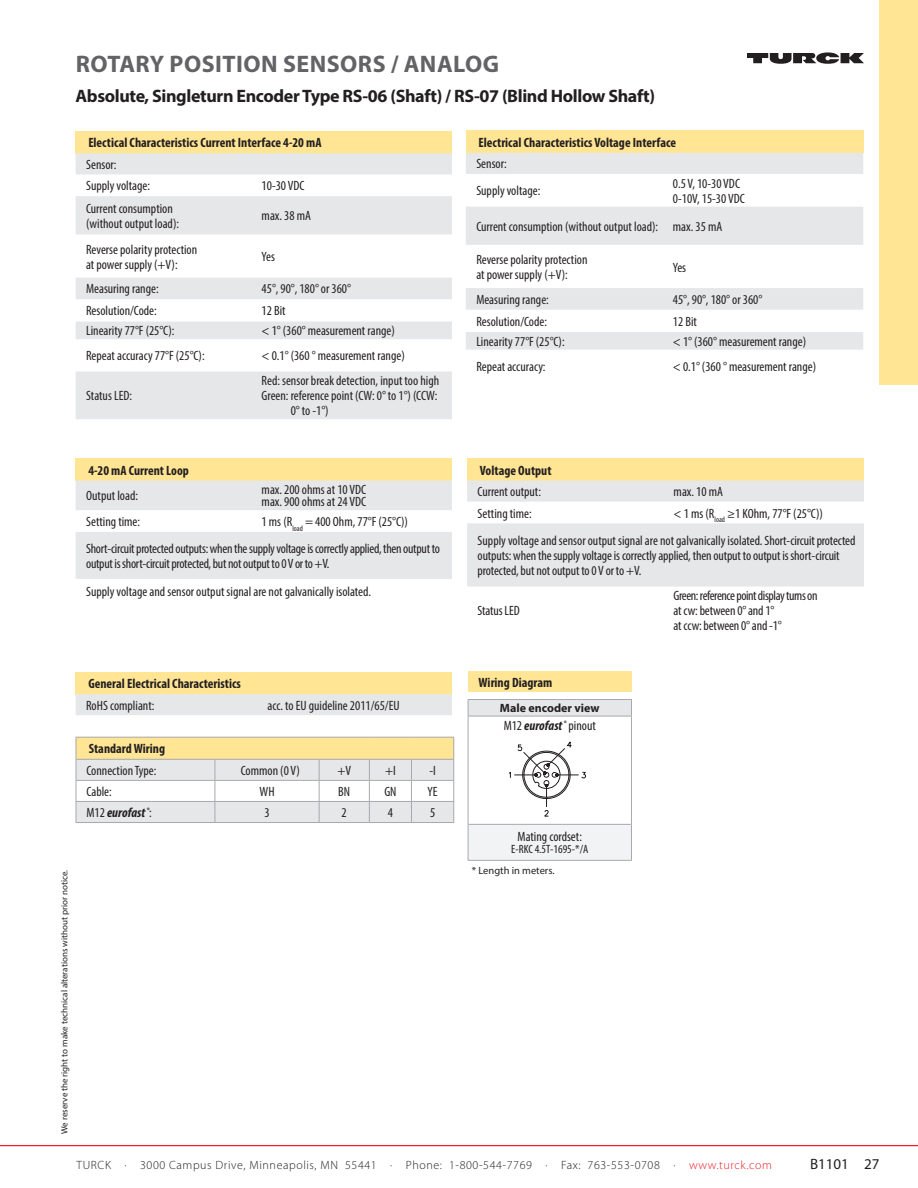
<style>
.page{position:relative;width:918px;height:1188px;background:#fff}
.page>*{position:absolute;margin:0;border:0;box-sizing:border-box;transform-origin:0 0}
.t1{font:700 24px "Myriad Pro";letter-spacing:.02em;color:#636366}
.header_bar{font:700 18px "Myriad Pro";letter-spacing:-.02em;color:#231f20}
.t2{font:15px "Myriad Pro";color:#231f20}
.table_L{font:condensed 13.5px/15px "Myriad Pro";color:#231f20}
.header_text{font:700 condensed 13.5px "Myriad Pro";color:#231f20}
.table_L-2{font:condensed 13.5px/15px "Myriad Pro";letter-spacing:-.02em;color:#231f20}
.table_L-3{font:condensed 13.5px/15px "Myriad Pro";letter-spacing:-.03em;color:#231f20}
.table_C{font:condensed 13.5px "Myriad Pro";color:#231f20}
.table_L-4{font:italic 700 condensed 13.5px "Myriad Pro";color:#231f20}
.table_L-5{font:700 condensed 13.5px "Myriad Pro";color:#231f20}
.t3{font:300 12px "Myriad Pro";letter-spacing:.05em;color:#231f20}
.table_C-2{font:condensed 12px "Myriad Pro";color:#231f20}
.table_C-3{font:700 12px "Myriad Pro";color:#231f20}
.note{font:10.5px "Myriad Pro";color:#231f20}
.t4{font:9px "Myriad Pro";color:#231f20}
.s1{font-weight:400;font-style:normal}
.s2{font-weight:700;font-style:italic}
.s3{color:#ee1d23}
</style>
<div class="page">
<svg style="left:747px;top:52px;width:117px;height:12px"></svg>
<div style="left:879px;top:0;width:39px;height:384px;background:#ffe594"></div>
<hr style="left:0;top:1145px;width:918px;height:1px;background:#ee1d23">
<div style="left:76px;top:131px;width:376px;height:22px;background:#ffe594"></div>
<svg style="left:76px;top:153px;width:376px;height:266px;fill:#e6e7e9"></svg>
<div style="left:76px;top:458px;width:376px;height:23px;background:#ffe594"></div>
<svg style="left:76px;top:481px;width:376px;height:98px"></svg>
<div style="left:76px;top:672px;width:376px;height:22px;background:#ffe594"></div>
<div style="left:76px;top:694px;width:376px;height:21px;background:#e6e7e9"></div>
<hr style="left:76px;top:737px;width:139px;height:1px;background:#a8a9ad">
<hr style="left:215px;top:737px;width:104px;height:1px;background:#a8a9ad">
<hr style="left:319px;top:737px;width:50px;height:1px;background:#a8a9ad">
<hr style="left:369px;top:737px;width:42px;height:1px;background:#a8a9ad">
<hr style="left:411px;top:737px;width:43px;height:1px;background:#a8a9ad">
<svg style="left:76px;top:738px;width:378px;height:85px"></svg>
<hr style="left:76px;top:780px;width:139px;height:1px;background:#a8a9ad">
<hr style="left:215px;top:780px;width:104px;height:1px;background:#a8a9ad">
<hr style="left:319px;top:780px;width:50px;height:1px;background:#a8a9ad">
<hr style="left:369px;top:780px;width:42px;height:1px;background:#a8a9ad">
<hr style="left:411px;top:780px;width:43px;height:1px;background:#a8a9ad">
<div style="left:467px;top:458px;width:397px;height:23px;background:#ffe594"></div>
<svg style="left:467px;top:481px;width:397px;height:105px"></svg>
<div style="left:466px;top:131px;width:397px;height:22px;background:#ffe594"></div>
<svg style="left:466px;top:153px;width:397px;height:197px;fill:#eeeff0"></svg>
<div style="left:468px;top:671px;width:163px;height:21px;background:#ffe594"></div>
<div style="left:468px;top:700px;width:163px;height:16px;background:#e6e7e9"></div>
<div style="left:468px;top:824px;width:163px;height:36px;background:#f2f3f4"></div>
<hr style="left:468px;top:699px;width:164px;height:1px;background:#a8a9ad">
<svg style="left:468px;top:700px;width:1px;height:16px"></svg>
<svg style="left:631px;top:700px;width:1px;height:16px"></svg>
<hr style="left:468px;top:716px;width:164px;height:1px;background:#a8a9ad">
<hr style="left:468px;top:716px;width:1px;height:108px;background:#a8a9ad">
<hr style="left:631px;top:716px;width:1px;height:108px;background:#a8a9ad">
<hr style="left:468px;top:824px;width:164px;height:1px;background:#a8a9ad">
<hr style="left:468px;top:825px;width:1px;height:35px;background:#a8a9ad">
<hr style="left:631px;top:825px;width:1px;height:35px;background:#a8a9ad">
<hr style="left:468px;top:860px;width:164px;height:1px;background:#a8a9ad">
<svg style="left:509px;top:741px;width:77px;height:76px"></svg>
<p class="t1" style="left:76px;top:48px;width:425px">ROTARY POSITION SENSORS / ANALOG</p>
<p class="header_bar" style="left:76px;top:85px;width:581px">Absolute, Singleturn Encoder Type RS-06 (Shaft) / RS-07 (Blind Hollow Shaft)</p>
<p class="header_text" style="left:88px;top:134px;width:235px">Electical Characteristics Current Interface 4-20 mA</p>
<p class="table_L" style="left:86px;top:157px;width:32px">Sensor:</p>
<p class="table_L" style="left:86px;top:178px;width:65px">Supply voltage:</p>
<p class="table_L" style="left:262px;top:178px;width:44px">10-30 VDC</p>
<p class="table_L" style="left:86px;top:201px;width:88px">Current consumption</p>
<p class="table_L" style="left:86px;top:216px;width:94px">(without output load):</p>
<p class="table_L" style="left:262px;top:208px;width:51px">max. 38 mA</p>
<p class="table_L" style="left:86px;top:241px;width:113px">Reverse polarity protection at power supply (+V):</p>
<p class="table_L" style="left:262px;top:249px;width:15px">Yes</p>
<p class="table_L" style="left:86px;top:281px;width:74px">Measuring range:</p>
<p class="table_L" style="left:262px;top:281px;width:91px">45°, 90°, 180° or 360°</p>
<p class="table_L" style="left:86px;top:303px;width:72px">Resolution/Code:</p>
<p class="table_L" style="left:262px;top:303px;width:26px">12 Bit</p>
<p class="table_L" style="left:86px;top:323px;width:90px">Linearity 77°F (25°C):</p>
<p class="table_L" style="left:262px;top:323px;width:135px">&lt; 1° (360° measurement range)</p>
<p class="table_L" style="left:86px;top:348px;width:120px">Repeat accuracy 77°F (25°C):</p>
<p class="table_L" style="left:262px;top:348px;width:145px">&lt; 0.1° (360 ° measurement range)</p>
<p class="table_L" style="left:86px;top:388px;width:47px">Status LED:</p>
<p class="table_L" style="left:262px;top:373px;width:179px">Red: sensor break detection, input too high</p>
<p class="table_L" style="left:291px;top:388px;width:148px;text-indent:-29px">Green: reference point (CW: 0° to 1°) (CCW:<br>0° to -1°)</p>
<p class="header_text" style="left:88px;top:462px;width:102px">4-20 mA Current Loop</p>
<p class="table_L" style="left:86px;top:488px;width:53px">Output load:</p>
<p class="table_L" style="left:262px;top:484px;width:106px;line-height:12px">max. 200 ohms at 10 VDC max. 900 ohms at 24 VDC</p>
<p class="table_L" style="left:86px;top:514px;width:56px">Setting time:</p>
<p class="table_L" style="left:262px;top:514px;width:148px">1 ms (R<sub>load</sub> = 400 Ohm, 77°F (25°C))</p>
<p class="table_L-2" style="left:86px;top:541px;width:355px">Short-circuit protected outputs: when the supply voltage is correctly applied, then output to output is short-circuit protected, but not output to 0 V or to +V.</p>
<p class="table_L" style="left:86px;top:583px;width:286px">Supply voltage and sensor output signal are not galvanically isolated.</p>
<p class="header_text" style="left:88px;top:675px;width:154px">General Electrical Characteristics</p>
<p class="table_L" style="left:86px;top:698px;width:70px">RoHS compliant:</p>
<p class="table_L" style="left:268px;top:698px;width:134px">acc. to EU guideline 2011/65/EU</p>
<p class="header_text" style="left:89px;top:740px;width:78px">Standard Wiring</p>
<p class="table_L" style="left:87px;top:763px;width:71px">Connection Type:</p>
<p class="table_L" style="left:241px;top:763px;width:61px">Common (0 V)</p>
<p class="table_C" style="left:337px;top:762px;width:15px">+V</p>
<p class="table_C" style="left:385px;top:762px;width:12px">+I</p>
<p class="table_C" style="left:429px;top:762px;width:8px">-I</p>
<p class="table_L" style="left:87px;top:784px;width:27px">Cable:</p>
<p class="table_C" style="left:260px;top:783px;width:17px">WH</p>
<p class="table_C" style="left:338px;top:783px;width:13px">BN</p>
<p class="table_C" style="left:384px;top:783px;width:14px">GN</p>
<p class="table_C" style="left:428px;top:783px;width:12px">YE</p>
<p class="table_L-4" style="left:87px;top:804px;width:67px"><span class="s1">M12</span> eurofast <sup>®</sup><span class="s1">:</span></p>
<p class="table_C" style="left:264px;top:804px;width:7px">3</p>
<p class="table_C" style="left:342px;top:804px;width:7px">2</p>
<p class="table_C" style="left:388px;top:804px;width:7px">4</p>
<p class="table_C" style="left:430px;top:804px;width:7px">5</p>
<p class="t4" style="left:59px;top:1134px;width:265px;rotate:-90deg">We reserve the right to make technical alterations without prior notice.</p>
<p class="header_text" style="left:479px;top:134px;width:199px">Electrical Characteristics Voltage Interface</p>
<p class="table_L" style="left:476px;top:156px;width:32px">Sensor:</p>
<p class="table_L" style="left:476px;top:183px;width:65px">Supply voltage:</p>
<p class="table_L" style="left:673px;top:176px;width:73px">0.5 V, 10-30 VDC<br>0-10V, 15-30 VDC</p>
<p class="table_L" style="left:476px;top:219px;width:183px">Current consumption (without output load):</p>
<p class="table_L" style="left:673px;top:219px;width:51px">max. 35 mA</p>
<p class="table_L" style="left:476px;top:252px;width:113px">Reverse polarity protection at power supply (+V):</p>
<p class="table_L" style="left:673px;top:259px;width:15px">Yes</p>
<p class="table_L" style="left:476px;top:292px;width:74px">Measuring range:</p>
<p class="table_L" style="left:673px;top:292px;width:91px">45°, 90°, 180° or 360°</p>
<p class="table_L" style="left:476px;top:314px;width:72px">Resolution/Code:</p>
<p class="table_L" style="left:673px;top:314px;width:26px">12 Bit</p>
<p class="table_L" style="left:476px;top:334px;width:90px">Linearity 77°F (25°C):</p>
<p class="table_L" style="left:673px;top:334px;width:135px">&lt; 1° (360° measurement range)</p>
<p class="table_L" style="left:476px;top:359px;width:71px">Repeat accuracy:</p>
<p class="table_L" style="left:673px;top:359px;width:145px">&lt; 0.1° (360 ° measurement range)</p>
<p class="table_L-5" style="left:480px;top:462px;width:73px">Voltage Output</p>
<p class="table_L" style="left:478px;top:484px;width:65px">Current output:</p>
<p class="table_L" style="left:674px;top:484px;width:51px">max. 10 mA</p>
<p class="table_L" style="left:478px;top:505px;width:56px">Setting time:</p>
<p class="table_L" style="left:674px;top:505px;width:151px">&lt; 1 ms (R<sub>load</sub> ≥1 KOhm, 77°F (25°C))</p>
<p class="table_L" style="left:478px;top:533px;width:379px">Supply voltage and sensor output signal are not galvanically isolated. Short-circuit protected outputs: when the supply voltage is correctly applied, then output to output is short-circuit protected, but not output to 0 V or to +V.</p>
<p class="table_L" style="left:478px;top:603px;width:44px">Status LED</p>
<p class="table_L-3" style="left:674px;top:588px;width:145px">Green: reference point display turns on at cw: between 0° and 1°<br>at ccw: between 0° and -1°</p>
<p class="header_text" style="left:479px;top:674px;width:75px">Wiring Diagram</p>
<p class="table_C-3" style="left:500px;top:700px;width:101px">Male encoder view</p>
<p class="table_C" style="left:504px;top:717px;width:94px">M12 <span class="s2">eurofast</span> <sup>®</sup> pinout</p>
<p class="table_C" style="left:518px;top:829px;width:66px">Mating cordset:</p>
<p class="table_C-2" style="left:511px;top:842px;width:79px">E-RKC 4.5T-1695-*/A</p>
<p class="note" style="left:472px;top:864px;width:84px">* Length in meters.</p>
<p class="t3" style="left:77px;top:1159px;width:697px">TURCK · 3000 Campus Drive, Minneapolis, MN 55441 · Phone: 1-800-544-7769 · Fax: 763-553-0708 · <span class="s3">www.turck.com</span></p>
<p class="t2" style="left:810px;top:1155px;width:71px">B1101 27</p>
</div>
